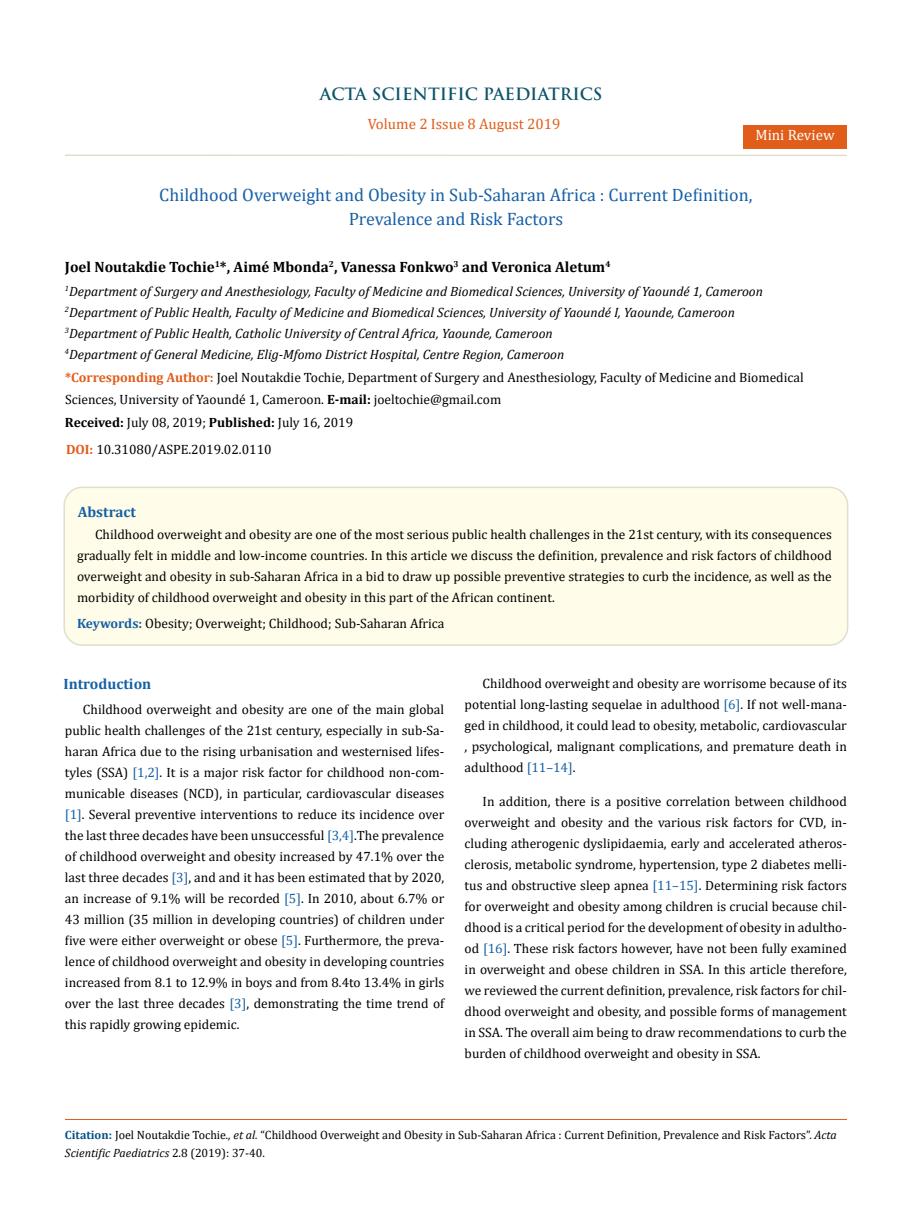
<style>
.page{position:relative;width:917px;height:1224px;background:#fff}
.page>*{position:absolute;margin:0;border:0;box-sizing:border-box;transform-origin:0 0}
.t1{font:18px/24px "Cambria";color:#1560a6;text-align:center}
.t2{font:700 16.5px "Trajan Pro";color:#0e546a}
.t3{font:700 15px "Cambria";color:#000}
.t4{font:15px "Cambria";color:#e05d1a}
.t5{font:700 15px "Cambria";color:#1560a6}
.t6{font:15px "Cambria";color:#fff}
.t7{font:13.5px/21px "Cambria";color:#000;text-align:justify}
.t8{font:italic 13.5px/21px "Cambria";color:#000}
.t9{font:12px/18px "Cambria";color:#000}
.s1{font-weight:700;color:#e05d1a}
.s2{font-weight:700}
.s3{font-weight:700;color:#1560a6}
.s4{color:#1560a6}
.s5{font-weight:700;color:#035089}
.s6{font-style:italic}
</style>
<div class="page">
<div style="left:743px;top:126px;width:103px;height:23px;background:#e05d1a"></div>
<div style="left:64px;top:487px;width:783px;height:158px;background:#fffde9;border-radius:18px"></div>
<div style="left:63px;top:487px;width:785px;height:159px;border:2px solid #e0dfcd;border-radius:18px"></div>
<hr style="left:65px;top:1119px;width:781px;height:1px;background:#e05d1a">
<hr style="left:65px;top:154px;width:781px;height:2px;background:#e0dfcd">
<p class="t2" style="left:320px;top:84px;width:284px">ACTA SCIENTIFIC PAEDIATRICS</p>
<p class="t4" style="left:368px;top:115px;width:194px">Volume 2 Issue 8 August 2019</p>
<p class="t6" style="left:755px;top:126px;width:81px">Mini Review</p>
<h1 class="t1" style="left:159px;top:183px;width:594px">Childhood Overweight and Obesity in Sub-Saharan Africa : Current Definition,<br>Prevalence and Risk Factors</h1>
<p class="t3" style="left:65px;top:257px;width:547px">Joel Noutakdie Tochie<sup>1</sup>*, Aimé Mbonda<sup>2</sup>, Vanessa Fonkwo<sup>3</sup> and Veronica Aletum<sup>4</sup></p>
<p class="t8" style="left:65px;top:280px;width:699px"><sup>1</sup>Department of Surgery and Anesthesiology, Faculty of Medicine and Biomedical Sciences, University of Yaoundé 1, Cameroon <sup>2</sup>Department of Public Health, Faculty of Medicine and Biomedical Sciences, University of Yaoundé I, Yaounde, Cameroon <sup>3</sup>Department of Public Health, Catholic University of Central Africa, Yaounde, Cameroon<br><sup>4</sup>Department of General Medicine, Elig-Mfomo District Hospital, Centre Region, Cameroon</p>
<p class="t7" style="left:65px;top:367px;width:740px"><span class="s1">*Corresponding Author:</span> Joel Noutakdie Tochie, Department of Surgery and Anesthesiology, Faculty of Medicine and Biomedical<br>Sciences, University of Yaoundé 1, Cameroon. <span class="s2">E-mail:</span> joeltochie@gmail.com</p>
<p class="t7" style="left:65px;top:412px;width:290px"><span class="s2">Received:</span> July 08, 2019; <span class="s2">Published:</span> July 16, 2019</p>
<p class="t7" style="left:66px;top:439px;width:207px"><span class="s1">DOI:</span> 10.31080/ASPE.2019.02.0110</p>
<p class="t5" style="left:78px;top:501px;width:60px">Abstract</p>
<p class="t7" style="left:77px;top:523px;width:756px;text-indent:18px">Childhood overweight and obesity are one of the most serious public health challenges in the 21st century, with its consequences gradually felt in middle and low-income countries. In this article we discuss the definition, prevalence and risk factors of childhood overweight and obesity in sub-Saharan Africa in a bid to draw up possible preventive strategies to curb the incidence, as well as the morbidity of childhood overweight and obesity in this part of the African continent.</p>
<p class="t7" style="left:77px;top:613px;width:369px"><span class="s3">Keywords:</span> Obesity; Overweight; Childhood; Sub-Saharan Africa</p>
<p class="t5" style="left:63px;top:673px;width:89px">Introduction</p>
<p class="t7" style="left:464px;top:673px;width:384px;text-indent:18px">Childhood overweight and obesity are worrisome because of its potential long-lasting sequelae in adulthood <span class="s4">[6]</span>. If not well-mana&shy;ged in childhood, it could lead to obesity, metabolic, cardiovascular , psychological, malignant complications, and premature death in adulthood <span class="s4">[11–14]</span>.</p>
<p class="t7" style="left:464px;top:790px;width:384px;text-indent:18px">In addition, there is a positive correlation between childhood overweight and obesity and the various risk factors for CVD, in&shy;cluding atherogenic dyslipidaemia, early and accelerated atheros&shy;clerosis, metabolic syndrome, hypertension, type 2 diabetes melli&shy;tus and obstructive sleep apnea <span class="s4">[11–15]</span>. Determining risk factors for overweight and obesity among children is crucial because chil&shy;dhood is a critical period for the development of obesity in adultho&shy;od <span class="s4">[16]</span>. These risk factors however, have not been fully examined in overweight and obese children in SSA. In this article therefore, we reviewed the current definition, prevalence, risk factors for chil&shy;dhood overweight and obesity, and possible forms of management in SSA. The overall aim being to draw recommendations to curb the burden of childhood overweight and obesity in SSA.</p>
<p class="t7" style="left:65px;top:699px;width:381px;text-indent:18px">Childhood overweight and obesity are one of the main global public health challenges of the 21st century, especially in sub-Sa&shy;haran Africa due to the rising urbanisation and westernised lifes&shy;tyles (SSA) <span class="s4">[1,2]</span>. It is a major risk factor for childhood non-com&shy;municable diseases (NCD), in particular, cardiovascular diseases <span class="s4">[1]</span>. Several preventive interventions to reduce its incidence over the last three decades have been unsuccessful <span class="s4">[3,4]</span>.The prevalence of childhood overweight and obesity increased by 47.1% over the last three decades <span class="s4">[3]</span>, and and it has been estimated that by 2020, an increase of 9.1% will be recorded <span class="s4">[5]</span>. In 2010, about 6.7% or 43 million (35 million in developing countries) of children under five were either overweight or obese <span class="s4">[5]</span>. Furthermore, the preva&shy;lence of childhood overweight and obesity in developing countries increased from 8.1 to 12.9% in boys and from 8.4to 13.4% in girls over the last three decades <span class="s4">[3]</span>, demonstrating the time trend of this rapidly growing epidemic.</p>
<p class="t9" style="left:65px;top:1125px;width:773px"><span class="s5">Citation:</span> Joel Noutakdie Tochie<span class="s6">., et al.</span> “Childhood Overweight and Obesity in Sub-Saharan Africa : Current Definition, Prevalence and Risk Factors”. <span class="s6">Acta<br>Scientific Paediatrics</span> 2.8 (2019): 37-40.</p>
</div>
